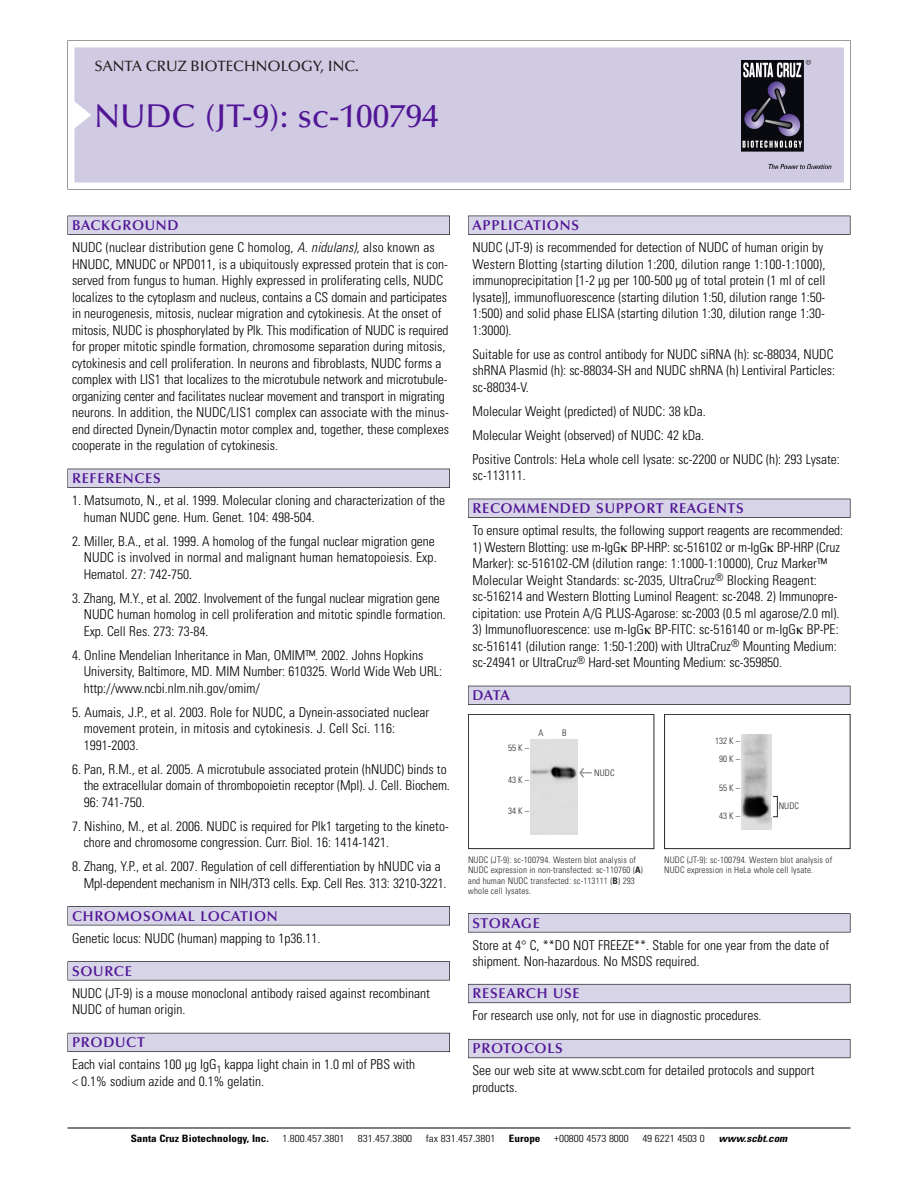
<style>
.page{position:relative;width:918px;height:1188px;background:#fff}
.page>*{position:absolute;margin:0;border:0;box-sizing:border-box;transform-origin:0 0}
.t1{font:500 33px "Optima";color:#511695}
.t2{font:500 15px "Optima";color:#231f20}
.t3{font:600 14.25px "Optima";letter-spacing:.05em;color:#511695}
.t4{font:300 condensed 13.5px/16.5px "Univers";color:#000}
.t5{font:300 condensed 10.2px "Univers";color:#000;scale:1.1 1}
.t6{font:700 condensed 10.2px "Univers";color:#000;scale:1.1 1}
.t7{font:italic 700 condensed 10.2px "Univers";color:#000;scale:1.1 1}
.t8{font:300 condensed 9px/10.5px "Univers";letter-spacing:.015em;color:#272627}
.s1{font-style:italic}
.s2{font-family:"Meta Plus";font-weight:400;font-stretch:normal;font-size:10.5px}
.s3{font-weight:700}
</style>
<div class="page">
<svg style="left:74px;top:41px;width:777px;height:148px"></svg>
<div style="left:74px;top:47px;width:770px;height:135px;background:#d1cae3"></div>
<img style="left:741px;top:60px;width:90px;height:108px">
<div style="left:68px;top:216px;width:382px;height:19px;background:#535256"></div>
<div style="left:68px;top:216px;width:381px;height:18px;background:#d7d4e8"></div>
<div style="left:68px;top:469px;width:382px;height:19px;background:#525156"></div>
<div style="left:68px;top:469px;width:381px;height:18px;background:#d7d4e8"></div>
<div style="left:68px;top:906px;width:382px;height:19px;background:#545357"></div>
<div style="left:68px;top:907px;width:381px;height:18px;background:#d7d4e8"></div>
<div style="left:68px;top:961px;width:382px;height:19px;background:#575659"></div>
<div style="left:68px;top:962px;width:381px;height:18px;background:#d7d4e8"></div>
<div style="left:68px;top:1033px;width:382px;height:19px;background:#595860"></div>
<div style="left:68px;top:1033px;width:381px;height:18px;background:#d7d4e8"></div>
<div style="left:468px;top:216px;width:382px;height:19px;background:#535256"></div>
<div style="left:468px;top:216px;width:382px;height:18px;background:#d7d4e8"></div>
<div style="left:468px;top:499px;width:382px;height:19px;background:#525156"></div>
<div style="left:468px;top:499px;width:382px;height:18px;background:#d7d4e8"></div>
<div style="left:468px;top:686px;width:382px;height:19px;background:#515057"></div>
<div style="left:468px;top:686px;width:382px;height:18px;background:#d7d4e8"></div>
<div style="left:468px;top:913px;width:382px;height:19px;background:#575659"></div>
<div style="left:468px;top:914px;width:382px;height:18px;background:#d7d4e8"></div>
<div style="left:468px;top:984px;width:382px;height:19px;background:#686770"></div>
<div style="left:468px;top:985px;width:382px;height:18px;background:#d7d4e8"></div>
<div style="left:468px;top:1039px;width:382px;height:19px;background:#5e5d65"></div>
<div style="left:468px;top:1040px;width:382px;height:18px;background:#d7d4e8"></div>
<hr style="left:68px;top:1128px;width:782px;height:1px;background:#000">
<div style="left:468px;top:714px;width:186px;height:135px;border:1px solid #272627"></div>
<img style="left:530px;top:739px;width:47px;height:95px">
<div style="left:664px;top:714px;width:186px;height:135px;border:1px solid #272627"></div>
<img style="left:741px;top:734px;width:30px;height:95px">
<p class="t2" style="left:94px;top:60px;width:266px">SANTA CRUZ BIOTECHNOLOGY, INC.</p>
<p class="t1" style="left:94px;top:102px;width:346px">NUDC (JT-9): sc-100794</p>
<p class="t3" style="left:72px;top:219px;width:108px">BACKGROUND</p>
<p class="t4" style="left:72px;top:240px;width:379px">NUDC (nuclear distribution gene C homolog, <span class="s1">A. nidulans),</span> also known as HNUDC, MNUDC or NPD011, is a ubiquitously expressed protein that is con&shy;served from fungus to human. Highly expressed in proliferating cells, NUDC localizes to the cytoplasm and nucleus, contains a CS domain and participates in neurogenesis, mitosis, nuclear migration and cytokinesis. At the onset of mitosis, NUDC is phosphorylated by Plk. This modification of NUDC is required for proper mitotic spindle formation, chromosome separation during mitosis, cytokinesis and cell proliferation. In neurons and fibroblasts, NUDC forms a complex with LIS1 that localizes to the microtubule network and microtubule&shy;organizing center and facilitates nuclear movement and transport in migrating neurons. In addition, the NUDC/LIS1 complex can associate with the minus&shy;end directed Dynein/Dynactin motor complex and, together, these complexes cooperate in the regulation of cytokinesis.</p>
<p class="t3" style="left:72px;top:472px;width:90px">REFERENCES</p>
<p class="t4" style="left:84px;top:493px;width:363px;text-indent:-12px">1. Matsumoto, N., et al. 1999. Molecular cloning and characterization of the human NUDC gene. Hum. Genet. 104: 498-504.</p>
<p class="t4" style="left:84px;top:534px;width:355px;text-indent:-12px">2. Miller, B.A., et al. 1999. A homolog of the fungal nuclear migration gene<br>NUDC is involved in normal and malignant human hematopoiesis. Exp.<br>Hematol. 27: 742-750.</p>
<p class="t4" style="left:84px;top:591px;width:364px;text-indent:-12px">3. Zhang, M.Y., et al. 2002. Involvement of the fungal nuclear migration gene<br>NUDC human homolog in cell proliferation and mitotic spindle formation.<br>Exp. Cell Res. 273: 73-84.</p>
<p class="t4" style="left:84px;top:648px;width:360px;text-indent:-12px">4. Online Mendelian Inheritance in Man, OMIM™. 2002. Johns Hopkins<br>University, Baltimore, MD. MIM Number: 610325. World Wide Web URL: http://www.ncbi.nlm.nih.gov/omim/</p>
<p class="t4" style="left:84px;top:705px;width:347px;text-indent:-12px">5. Aumais, J.P., et al. 2003. Role for NUDC, a Dynein-associated nuclear movement protein, in mitosis and cytokinesis. J. Cell Sci. 116:<br>1991-2003.</p>
<p class="t4" style="left:84px;top:762px;width:368px;text-indent:-12px">6. Pan, R.M., et al. 2005. A microtubule associated protein (hNUDC) binds to the extracellular domain of thrombopoietin receptor (Mpl). J. Cell. Biochem.<br>96: 741-750.</p>
<p class="t4" style="left:84px;top:819px;width:367px;text-indent:-12px">7. Nishino, M., et al. 2006. NUDC is required for Plk1 targeting to the kineto&shy;chore and chromosome congression. Curr. Biol. 16: 1414-1421.</p>
<p class="t4" style="left:84px;top:859px;width:364px;text-indent:-12px">8. Zhang, Y.P., et al. 2007. Regulation of cell differentiation by hNUDC via a<br>Mpl-dependent mechanism in NIH/3T3 cells. Exp. Cell Res. 313: 3210-3221.</p>
<p class="t3" style="left:72px;top:910px;width:207px">CHROMOSOMAL LOCATION</p>
<p class="t4" style="left:72px;top:931px;width:250px">Genetic locus: NUDC (human) mapping to 1p36.11.</p>
<p class="t3" style="left:72px;top:965px;width:61px">SOURCE</p>
<p class="t4" style="left:72px;top:986px;width:359px">NUDC (JT-9) is a mouse monoclonal antibody raised against recombinant<br>NUDC of human origin.</p>
<p class="t3" style="left:72px;top:1036px;width:74px">PRODUCT</p>
<p class="t4" style="left:72px;top:1058px;width:345px">Each vial contains 100 µg IgG<sub>1</sub> kappa light chain in 1.0 ml of PBS with &lt; 0.1% sodium azide and 0.1% gelatin.</p>
<p class="t3" style="left:473px;top:219px;width:108px">APPLICATIONS</p>
<p class="t4" style="left:473px;top:240px;width:354px">NUDC (JT-9) is recommended for detection of NUDC of human origin by Western Blotting (starting dilution 1:200, dilution range 1:100-1:1000), immunoprecipitation [1-2 µg per 100-500 µg of total protein (1 ml of cell lysate)], immunofluorescence (starting dilution 1:50, dilution range 1:50- 1:500) and solid phase ELISA (starting dilution 1:30, dilution range 1:30- 1:3000).</p>
<p class="t4" style="left:473px;top:347px;width:364px">Suitable for use as control antibody for NUDC siRNA (h): sc-88034, NUDC shRNA Plasmid (h): sc-88034-SH and NUDC shRNA (h) Lentiviral Particles: sc-88034-V.</p>
<p class="t4" style="left:473px;top:404px;width:235px">Molecular Weight (predicted) of NUDC: 38 kDa.</p>
<p class="t4" style="left:473px;top:428px;width:233px">Molecular Weight (observed) of NUDC: 42 kDa.</p>
<p class="t4" style="left:473px;top:452px;width:369px">Positive Controls: HeLa whole cell lysate: sc-2200 or NUDC (h): 293 Lysate: sc-113111.</p>
<p class="t3" style="left:473px;top:502px;width:273px">RECOMMENDED SUPPORT REAGENTS</p>
<p class="t4" style="left:473px;top:523px;width:372px">To ensure optimal results, the following support reagents are recommended:</p>
<p class="t4" style="left:473px;top:540px;width:369px">1) Western Blotting: use m-IgG BP-HRP: sc-516102 or m-IgG BP-HRP (Cruz Marker): sc-516102-CM (dilution range: 1:1000-1:10000), Cruz Marker™ Molecular Weight Standards: sc-2035, UltraCruz<sup>®</sup> Blocking Reagent: sc-516214 and Western Blotting Luminol Reagent: sc-2048. 2) Immunopre&shy;cipitation: use Protein A/G PLUS-Agarose: sc-2003 (0.5 ml agarose/2.0 ml).</p>
<p class="t4" style="left:473px;top:622px;width:368px">3) Immunofluorescence: use m-IgG BP-FITC: sc-516140 or m-IgG BP-PE: sc-516141 (dilution range: 1:50-1:200) with UltraCruz<sup>®</sup> Mounting Medium: sc-24941 or UltraCruz<sup>®</sup> Hard-set Mounting Medium: sc-359850.</p>
<p class="t3" style="left:473px;top:689px;width:39px">DATA</p>
<p class="t8" style="left:508px;top:743px;width:22px">55K–</p>
<p class="t8" style="left:508px;top:775px;width:22px">43K–</p>
<p class="t8" style="left:508px;top:807px;width:22px">34K–</p>
<p class="t8" style="left:538px;top:728px;width:7px">A</p>
<p class="t8" style="left:562px;top:728px;width:6px">B</p>
<p class="t8" style="left:579px;top:769px;width:37px"><span class="s2">&lt;</span> NUDC</p>
<p class="t8" style="left:468px;top:855px;width:176px">NUDC (JT-9): sc-100794. Western blot analysis of NUDC expression in non-transfected: sc-110760 (<span class="s3">A</span>) and human NUDC transfected: sc-113111 (<span class="s3">B</span>) 293 whole cell lysates.</p>
<p class="t8" style="left:715px;top:732px;width:26px;line-height:18.6px;text-align:center">132 K –<br>90K–</p>
<p class="t8" style="left:719px;top:783px;width:22px">55K–</p>
<p class="t8" style="left:719px;top:811px;width:22px">43K–</p>
<p class="t8" style="left:779px;top:801px;width:22px">NUDC</p>
<p class="t8" style="left:664px;top:855px;width:170px">NUDC (JT-9): sc-100794. Western blot analysis of<br>NUDC expression in HeLa whole cell lysate.</p>
<p class="t3" style="left:473px;top:917px;width:69px">STORAGE</p>
<p class="t4" style="left:473px;top:938px;width:358px">Store at 4° C, **DO NOT FREEZE**. Stable for one year from the date of shipment. Non-hazardous. No MSDS required.</p>
<p class="t3" style="left:473px;top:988px;width:109px">RESEARCH USE</p>
<p class="t4" style="left:473px;top:1009px;width:291px">For research use only, not for use in diagnostic procedures.</p>
<p class="t3" style="left:473px;top:1043px;width:92px">PROTOCOLS</p>
<p class="t4" style="left:473px;top:1064px;width:343px">See our web site at www.scbt.com for detailed protocols and support products.</p>
<p class="t6" style="left:131px;top:1135px;width:127px">Santa Cruz Biotechnology, Inc.</p>
<p class="t5" style="left:282px;top:1135px;width:58px">1.800.457.3801</p>
<p class="t5" style="left:358px;top:1135px;width:51px">831.457.3800</p>
<p class="t5" style="left:426px;top:1135px;width:65px">fax 831.457.3801</p>
<p class="t6" style="left:509px;top:1135px;width:30px">Europe</p>
<p class="t5" style="left:554px;top:1135px;width:69px">+00800 4573 8000</p>
<p class="t5" style="left:642px;top:1135px;width:58px">49 6221 4503 0</p>
<p class="t7" style="left:719px;top:1135px;width:66px">www.scbt.com</p>
</div>
